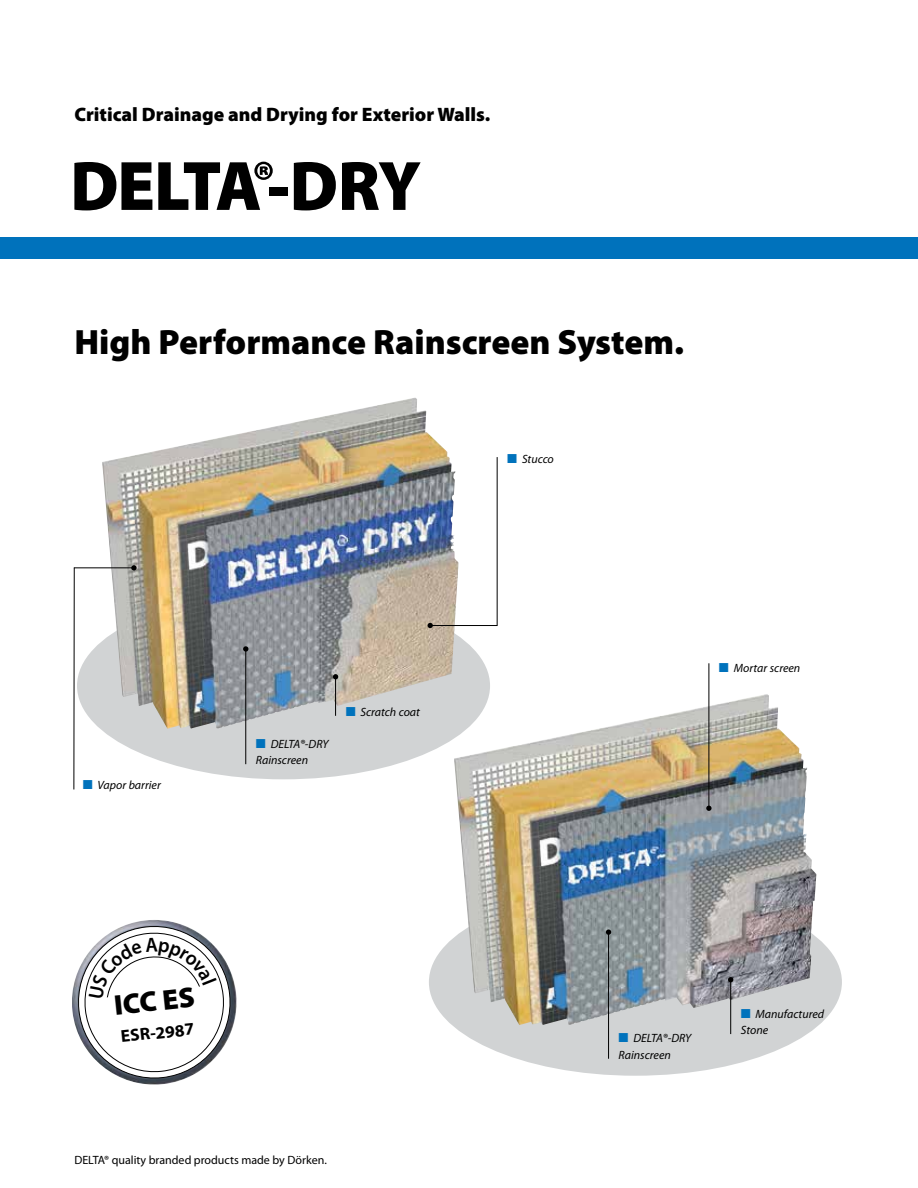
<style>
.page{position:relative;width:918px;height:1188px;background:#fff}
.page>*{position:absolute;margin:0;border:0;box-sizing:border-box;transform-origin:0 0}
.t1{font:900 70.5px "Delta Myriad Pro";letter-spacing:-.04em;color:#000}
.t2{font:900 35.25px "Myriad Pro Doerken";color:#000}
.t3{font:900 28.65px "Myriad Pro Doerken";color:#000}
.t4{font:900 19.5px "Myriad Pro Doerken";color:#000}
.t5{font:700 17.25px "Myriad Pro Doerken";color:#000}
.t6{font:italic 12px/16.5px "Myriad Pro Doerken";color:#000}
.t7{font:12px "Myriad Pro Doerken";color:#000}
.s1{font-family:"Myriad Pro Doerken"}
.s2{font-style:normal;color:#0072bc}
</style>
<div class="page">
<div style="left:77px;top:592px;width:413px;height:187px;background:#d1d3d4;border-radius:50%"></div>
<img style="left:102px;top:397px;width:356px;height:332px">
<div style="left:0;top:237px;width:918px;height:21px;background:#0072bc"></div>
<div style="left:429px;top:889px;width:413px;height:187px;background:#d1d3d4;border-radius:50%"></div>
<svg style="left:131px;top:565px;width:6px;height:6px"></svg>
<hr style="left:74px;top:568px;width:1px;height:221px;background:#000">
<hr style="left:74px;top:567px;width:60px;height:1px;background:#000">
<img style="left:454px;top:694px;width:362px;height:331px">
<svg style="left:333px;top:674px;width:5px;height:5px"></svg>
<hr style="left:335px;top:677px;width:1px;height:39px;background:#000">
<svg style="left:728px;top:977px;width:5px;height:5px"></svg>
<hr style="left:730px;top:980px;width:1px;height:54px;background:#000">
<hr style="left:245px;top:649px;width:1px;height:115px;background:#000">
<svg style="left:243px;top:646px;width:5px;height:6px"></svg>
<hr style="left:608px;top:932px;width:1px;height:127px;background:#000">
<svg style="left:606px;top:929px;width:5px;height:6px"></svg>
<hr style="left:709px;top:663px;width:1px;height:145px;background:#000">
<svg style="left:706px;top:806px;width:6px;height:5px"></svg>
<svg style="left:428px;top:456px;width:70px;height:172px"></svg>
<img style="left:72px;top:920px;width:165px;height:165px">
<svg style="left:73px;top:921px;width:161px;height:162px"></svg>
<h3 class="t4" style="left:74px;top:101px;width:417px">Critical Drainage and Drying for Exterior Walls.</h3>
<h1 class="t1" style="left:70px;top:139px;width:352px">DELTA®-D<span class="s1">RY</span></h1>
<h2 class="t2" style="left:74px;top:318px;width:611px">High Performance Rainscreen System.</h2>
<p class="t6" style="left:507px;top:451px;width:48px"><span class="s2">■</span> Stucco</p>
<p class="t6" style="left:83px;top:777px;width:80px"><span class="s2">■</span> Vapor barrier</p>
<p class="t6" style="left:256px;top:735px;width:74px"><span class="s2">■</span> DELTA®-DRY<br>Rainscreen</p>
<p class="t6" style="left:346px;top:703px;width:76px"><span class="s2">■</span> Scratch coat</p>
<h3 class="t3" style="left:112px;top:986px;width:82px;rotate:-6deg">ICC ES</h3>
<h3 class="t5" style="left:120px;top:1025px;width:75px;rotate:-6deg">ESR-2987</h3>
<p class="t7" style="left:74px;top:1152px;width:254px">DELTA® quality branded products made by Dörken.</p>
<p class="t6" style="left:719px;top:660px;width:83px"><span class="s2">■</span> Mortar screen</p>
<p class="t6" style="left:619px;top:1030px;width:74px"><span class="s2">■</span> DELTA®-DRY<br>Rainscreen</p>
<p class="t6" style="left:741px;top:1005px;width:85px"><span class="s2">■</span> Manufactured<br>Stone</p>
</div>
